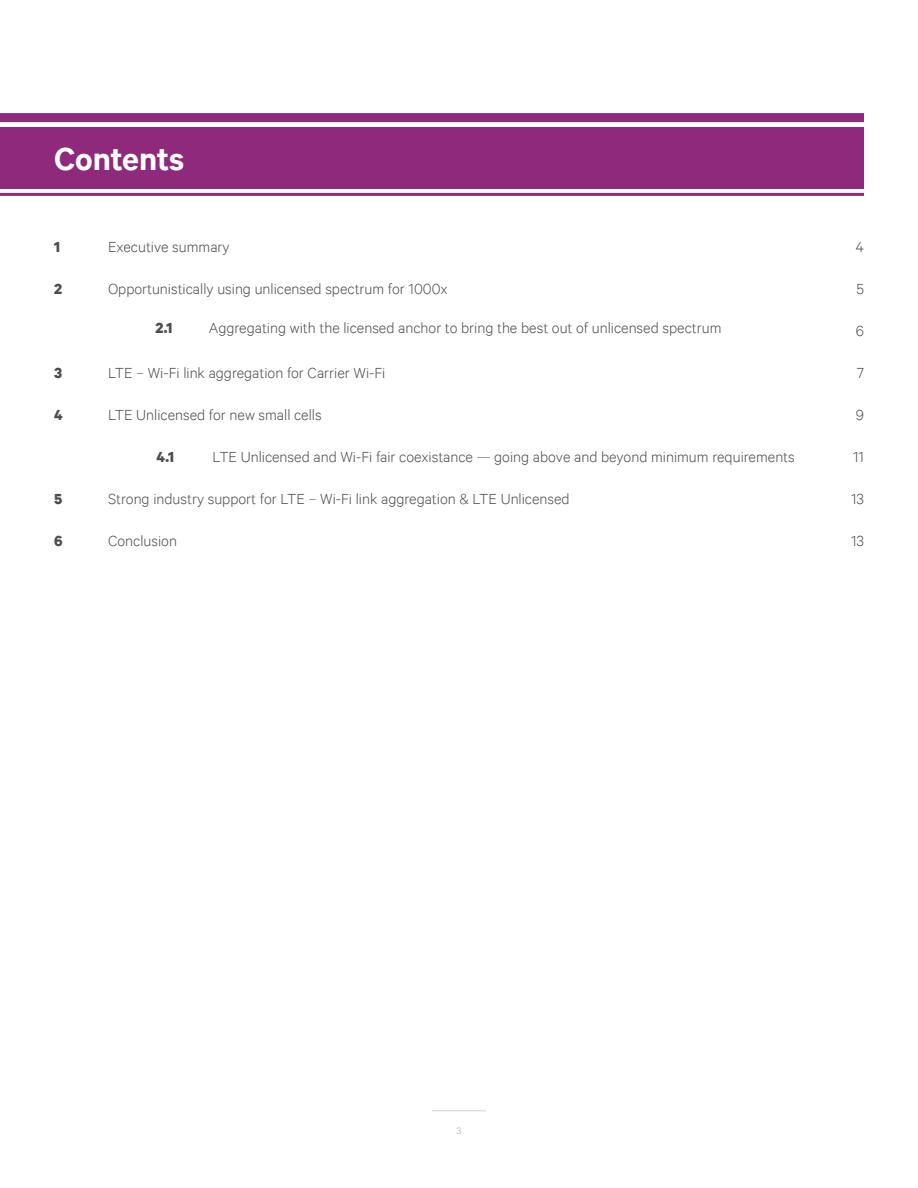
<style>
.page{position:relative;width:918px;height:1188px;background:#fff}
.page>*{position:absolute;margin:0;border:0;box-sizing:border-box;transform-origin:0 0}
.t1{font:600 36px "Qualcomm Office";letter-spacing:-.01em;color:#fff}
.t2{font:300 16.5px "Qualcomm Office";color:#4d4d4d}
.t3{font:700 16.5px "Qualcomm Office";color:#4d4d4d}
.t4{font:300 10.5px "Qualcomm Office";color:#a6a6a6}
</style>
<div class="page">
<hr style="left:432px;top:1110px;width:54px;height:1px;background:#d1d2d4">
<div style="left:0;top:127px;width:864px;height:62px;background:#8f297c"></div>
<hr style="left:0;top:193px;width:864px;height:3px;background:#8f297d">
<div style="left:0;top:113px;width:864px;height:9px;background:#8f297d"></div>
<p class="t1" style="left:54px;top:137px;width:132px">Contents</p>
<p class="t3" style="left:54px;top:237px;width:8px">1</p>
<p class="t2" style="left:108px;top:237px;width:123px">Executive summary</p>
<p class="t2" style="left:856px;top:237px;width:10px">4</p>
<p class="t3" style="left:54px;top:279px;width:10px">2</p>
<p class="t2" style="left:108px;top:279px;width:341px">Opportunistically using unlicensed spectrum for 1000x</p>
<p class="t2" style="left:856px;top:279px;width:9px">5</p>
<p class="t2" style="left:856px;top:321px;width:10px">6</p>
<p class="t3" style="left:54px;top:363px;width:10px">3</p>
<p class="t2" style="left:108px;top:363px;width:279px">LTE – Wi-Fi link aggregation for Carrier Wi-Fi</p>
<p class="t2" style="left:857px;top:363px;width:9px">7</p>
<p class="t3" style="left:54px;top:405px;width:10px">4</p>
<p class="t2" style="left:108px;top:405px;width:215px">LTE Unlicensed for new small cells</p>
<p class="t2" style="left:856px;top:405px;width:10px">9</p>
<p class="t3" style="left:157px;top:447px;width:19px">4.1</p>
<p class="t2" style="left:213px;top:447px;width:584px">LTE Unlicensed and Wi-Fi fair coexistance — going above and beyond minimum requirements</p>
<p class="t2" style="left:853px;top:447px;width:12px">11</p>
<p class="t3" style="left:54px;top:489px;width:10px">5</p>
<p class="t2" style="left:108px;top:489px;width:463px">Strong industry support for LTE – Wi-Fi link aggregation &amp; LTE Unlicensed</p>
<p class="t2" style="left:851px;top:489px;width:14px">13</p>
<p class="t3" style="left:54px;top:531px;width:10px">6</p>
<p class="t2" style="left:108px;top:531px;width:71px">Conclusion</p>
<p class="t2" style="left:851px;top:531px;width:14px">13</p>
<p class="t3" style="left:155px;top:317px;width:19px">2.1</p>
<p class="t2" style="left:209px;top:318px;width:514px">Aggregating with the licensed anchor to bring the best out of unlicensed spectrum</p>
<p class="t4" style="left:457px;top:1125px;width:6px">3</p>
</div>
